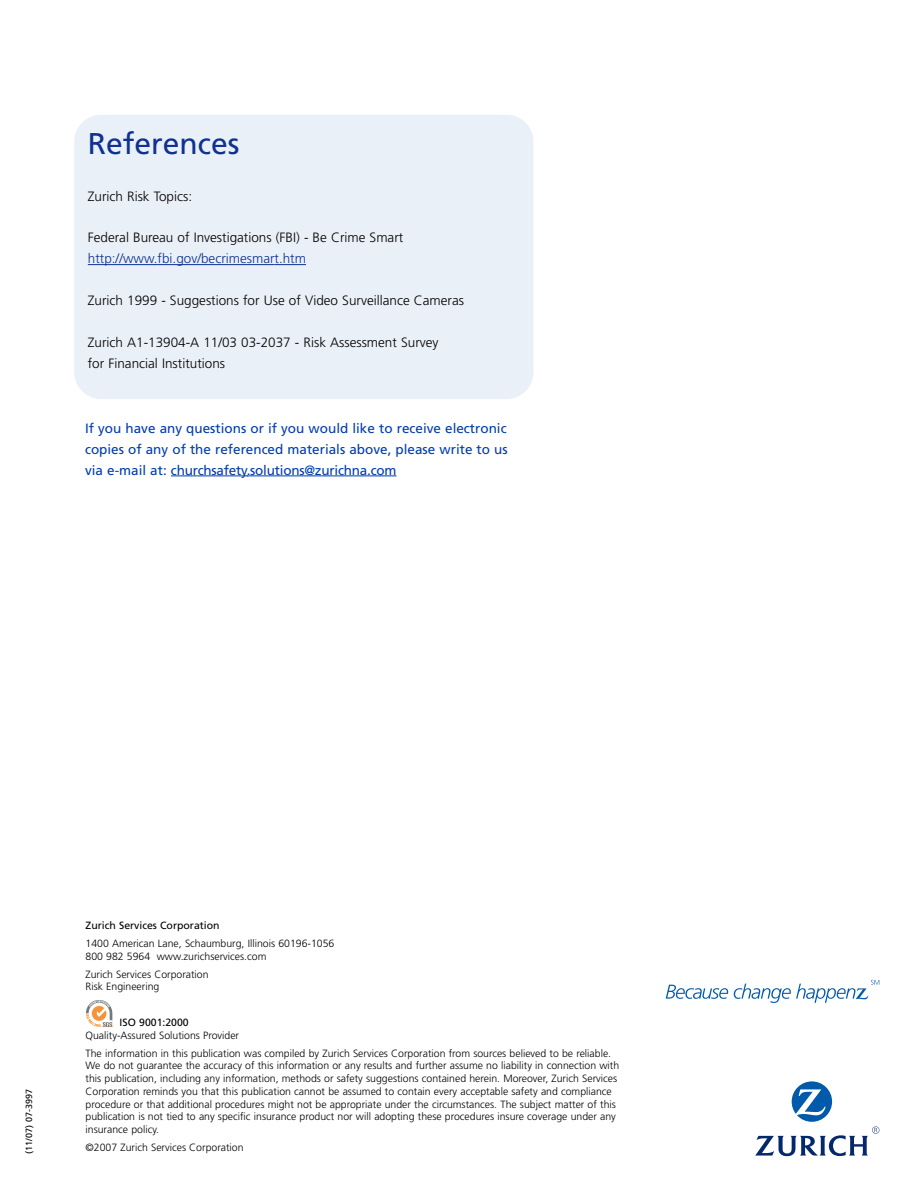
<style>
.page{position:relative;width:918px;height:1188px;background:#fff}
.page>*{position:absolute;margin:0;border:0;box-sizing:border-box;transform-origin:0 0}
.t1{font:30px "Frutiger";color:#0e3192}
.t2{font:300 13.5px/20.9px "Frutiger";color:#000}
.t3{font:13.5px/21px "Frutiger";letter-spacing:-.015em;color:#003caf;text-align:justify}
.t4{font:300 13.5px "Frutiger";color:#0e3192}
.t5{font:300 10.5px/12.8px "Frutiger";color:#000}
.t6{font:10.5px "Frutiger";color:#000}
.t7{font:9px "Frutiger";color:#000}
</style>
<div class="page">
<svg style="left:666px;top:985px;width:62px;height:14px"></svg>
<svg style="left:734px;top:980px;width:145px;height:23px"></svg>
<svg style="left:755px;top:1081px;width:124px;height:75px"></svg>
<div style="left:74px;top:115px;width:460px;height:284px;background:#eaf0f7;border-radius:27px"></div>
<img style="left:87px;top:1001px;width:27px;height:26px">
<hr style="left:88px;top:264px;width:67px;height:1px;background:#0e3192">
<hr style="left:154px;top:264px;width:121px;height:1px;background:#0e3192">
<hr style="left:275px;top:264px;width:31px;height:1px;background:#0e3192">
<svg style="left:171px;top:476px;width:27px;height:1px"></svg>
<hr style="left:198px;top:476px;width:50px;height:1px;background:#003caf">
<hr style="left:247px;top:476px;width:150px;height:1px;background:#003caf">
<h1 class="t1" style="left:88px;top:131px;width:153px">References</h1>
<p class="t2" style="left:88px;top:187px;width:106px">Zurich Risk Topics:</p>
<p class="t2" style="left:88px;top:228px;width:317px">Federal Bureau of Investigations (FBI) - Be Crime Smart</p>
<p class="t4" style="left:88px;top:253px;width:220px">http://www.fbi.gov/becrimesmart.htm</p>
<p class="t2" style="left:88px;top:291px;width:378px">Zurich 1999 - Suggestions for Use of Video Surveillance Cameras</p>
<p class="t2" style="left:88px;top:333px;width:352px">Zurich A1-13904-A 11/03 03-2037 - Risk Assessment Survey for Financial Institutions</p>
<p class="t3" style="left:85px;top:418px;width:424px">If you have any questions or if you would like to receive electronic copies of any of the referenced materials above, please write to us via e-mail at: churchsafety.solutions@zurichna.com</p>
<p class="t7" style="left:25px;top:1154px;width:66px;rotate:-90deg">(11/07) 07-3997</p>
<p class="t6" style="left:86px;top:921px;width:136px">Zurich Services Corporation</p>
<p class="t5" style="left:86px;top:938px;width:250px">1400 American Lane, Schaumburg, Illinois 60196-1056<br>800 982 5964 www.zurichservices.com</p>
<p class="t5" style="left:86px;top:968px;width:125px">Zurich Services Corporation<br>Risk Engineering</p>
<p class="t6" style="left:120px;top:1018px;width:71px">ISO 9001:2000</p>
<p class="t5" style="left:86px;top:1027px;width:527px;line-height:17.9px">Quality-Assured Solutions Provider<br>The information in this publication was compiled by Zurich Services Corporation from sources believed to be reliable.</p>
<p class="t5" style="left:86px;top:1060px;width:535px">We do not guarantee the accuracy of this information or any results and further assume no liability in connection with this publication, including any information, methods or safety suggestions contained herein. Moreover, Zurich Services Corporation reminds you that this publication cannot be assumed to contain every acceptable safety and compliance procedure or that additional procedures might not be appropriate under the circumstances. The subject matter of this publication is not tied to any specific insurance product nor will adopting these procedures insure coverage under any insurance policy.</p>
<p class="t5" style="left:86px;top:1142px;width:160px">©2007 Zurich Services Corporation</p>
</div>
